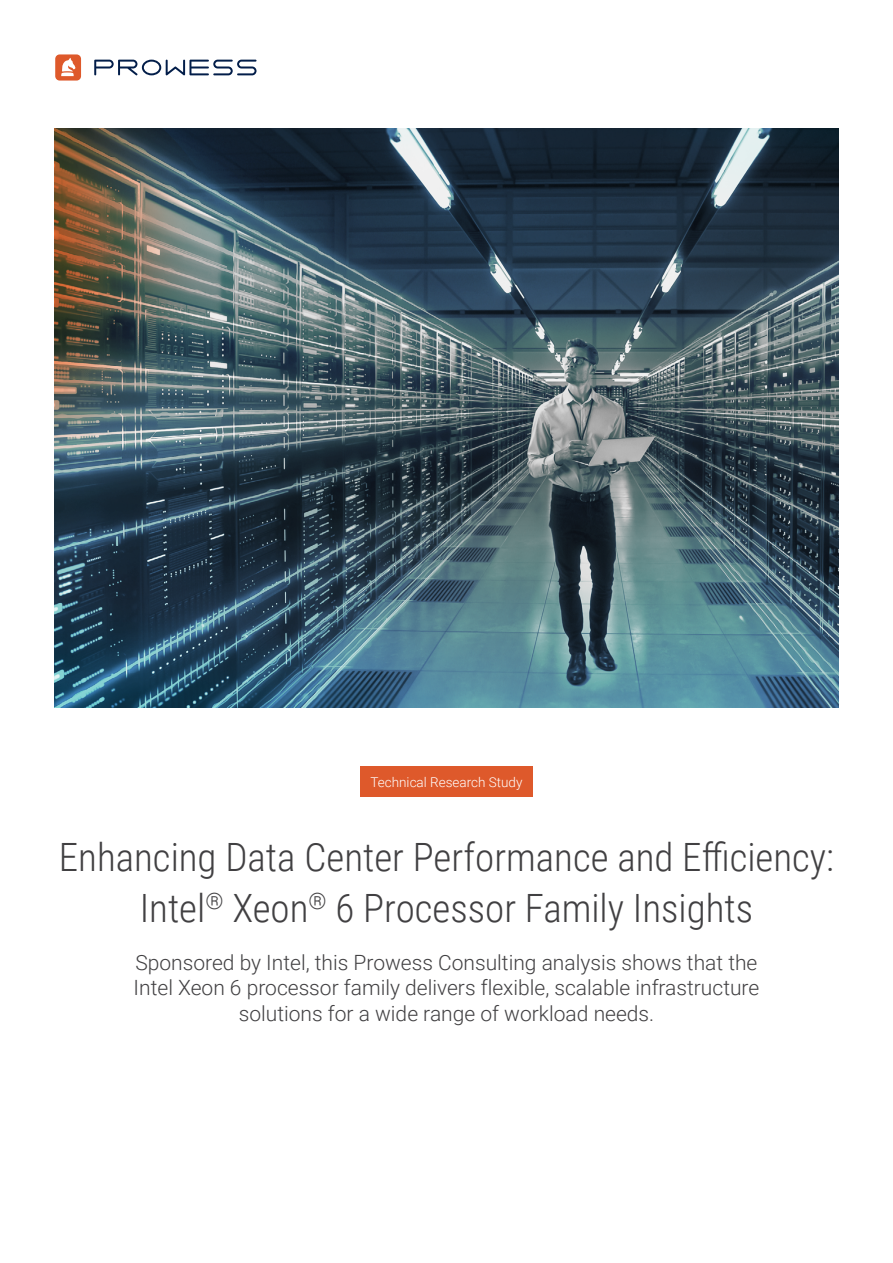
<style>
.page{position:relative;width:893px;height:1263px;background:#fff}
.page>*{position:absolute;margin:0;border:0;box-sizing:border-box;transform-origin:0 0}
.t1{font:300 39px/51px "Roboto Condensed";color:#414042;text-align:center}
.t2{font:300 21px/25.5px "Roboto";color:#414042;text-align:center}
.t3{font:300 13.5px "Roboto";color:#fff}
</style>
<div class="page">
<img style="left:55px;top:128px;width:784px;height:579px">
<svg style="left:55px;top:54px;width:26px;height:27px"></svg>
<svg style="left:94px;top:60px;width:162px;height:15px"></svg>
<div style="left:360px;top:766px;width:173px;height:31px;background:#de592b"></div>
<p class="t3" style="left:370px;top:772px;width:153px">Technical Research Study</p>
<h1 class="t1" style="left:59px;top:830px;width:777px">Enhancing Data Center Performance and Efficiency:<br>Intel<sup>®</sup> Xeon<sup>®</sup> 6 Processor Family Insights</h1>
<p class="t2" style="left:134px;top:949px;width:627px">Sponsored by Intel, this Prowess Consulting analysis shows that the<br>Intel Xeon 6 processor family delivers flexible, scalable infrastructure solutions for a wide range of workload needs.</p>
</div>
